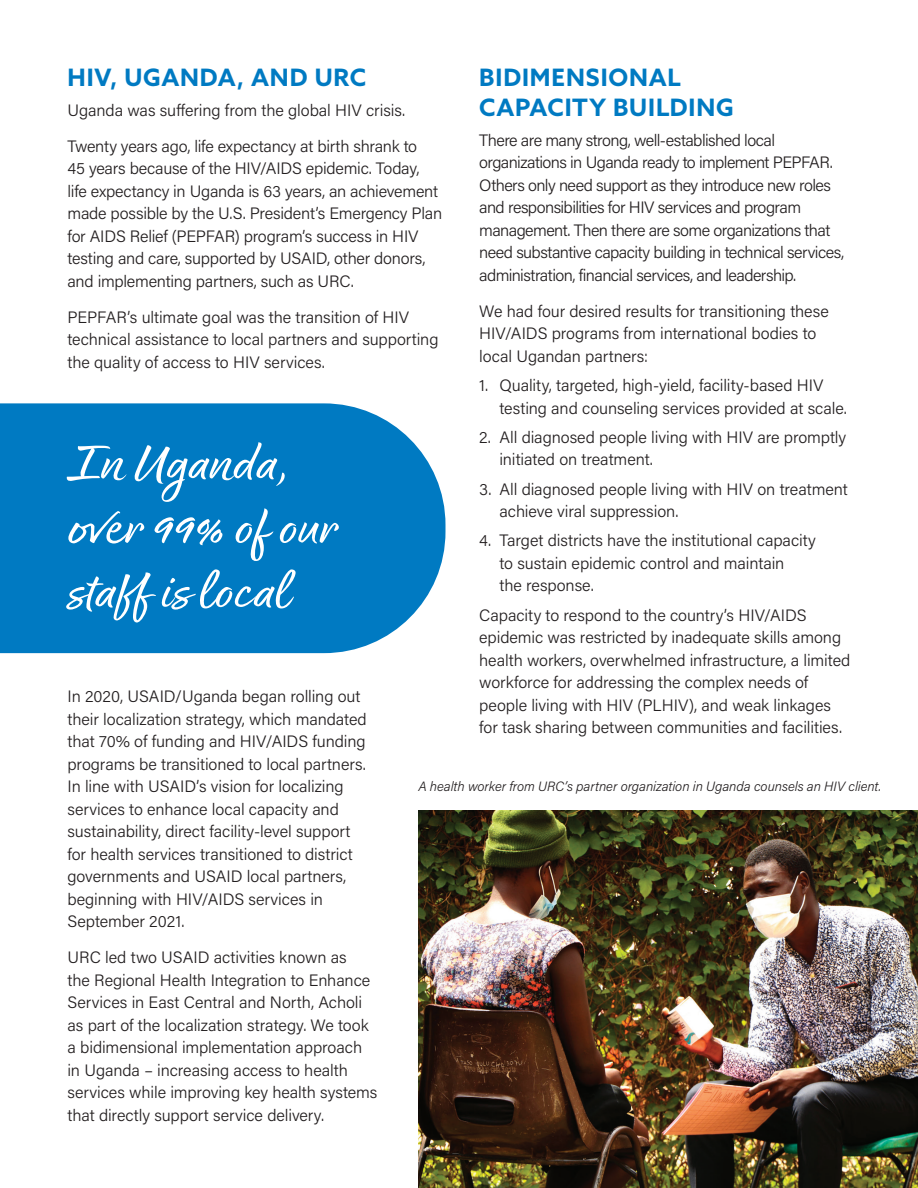
<style>
.page{position:relative;width:918px;height:1188px;background:#fff}
.page>*{position:absolute;margin:0;border:0;box-sizing:border-box;transform-origin:0 0}
.t1{font:expanded 55.5px/64.1px "Good Karma Smooth";color:#fff}
.t2{font:700 24px/30px "Azo Sans";letter-spacing:.035em;color:#007ac2}
.t3{font:300 16.5px/22.5px "Acumin Pro";letter-spacing:-.005em;color:#231f20}
.t4{font:300 16.5px/22.5px "Acumin Pro";letter-spacing:-.035em;color:#231f20}
.t5{font:italic 300 13.5px "Acumin Pro";letter-spacing:-.005em;color:#231f20}
</style>
<div class="page">
<div style="left:0;top:403px;width:446px;height:250px;background:#007ac2"></div>
<img style="left:418px;top:810px;width:500px;height:378px">
<h2 class="t2" style="left:68px;top:62px;width:300px">HIV, UGANDA, AND URC</h2>
<p class="t3" style="left:68px;top:91px;width:351px;line-height:36px">Uganda was suffering from the global HIV crisis.<br>Twenty years ago, life expectancy at birth shrank to</p>
<p class="t3" style="left:68px;top:157px;width:376px">45 years because of the HIV/AIDS epidemic. Today, life expectancy in Uganda is 63 years, an achievement made possible by the U.S. President’s Emergency Plan for AIDS Relief (PEPFAR) program’s success in HIV testing and care, supported by USAID, other donors, and implementing partners, such as URC.</p>
<p class="t3" style="left:68px;top:305px;width:373px">PEPFAR’s ultimate goal was the transition of HIV technical assistance to local partners and supporting the quality of access to HIV services.</p>
<h2 class="t2" style="left:479px;top:62px;width:256px">BIDIMENSIONAL<br>CAPACITY BUILDING</h2>
<p class="t4" style="left:479px;top:128px;width:366px">There are many strong, well-established local organizations in Uganda ready to implement PEPFAR.<br>Others only need support as they introduce new roles and responsibilities for HIV services and program management. Then there are some organizations that need substantive capacity building in technical services, administration, financial services, and leadership.</p>
<p class="t3" style="left:479px;top:299px;width:351px">We had four desired results for transitioning these<br>HIV/AIDS programs from international bodies to local Ugandan partners:</p>
<p class="t3" style="left:499px;top:373px;width:349px;text-indent:-20px">1. Quality, targeted, high-yield, facility-based HIV testing and counseling services provided at scale.</p>
<p class="t3" style="left:499px;top:425px;width:348px;text-indent:-20px">2. All diagnosed people living with HIV are promptly initiated on treatment.</p>
<p class="t3" style="left:499px;top:477px;width:350px;text-indent:-20px">3. All diagnosed people living with HIV on treatment achieve viral suppression.</p>
<p class="t3" style="left:499px;top:529px;width:318px;text-indent:-20px">4. Target districts have the institutional capacity to sustain epidemic control and maintain<br>the response.</p>
<p class="t3" style="left:479px;top:603px;width:373px">Capacity to respond to the country’s HIV/AIDS epidemic was restricted by inadequate skills among health workers, overwhelmed infrastructure, a limited workforce for addressing the complex needs of people living with HIV (PLHIV), and weak linkages for task sharing between communities and facilities.</p>
<h1 class="t1" style="left:68px;top:436px;width:272px">In Uganda, over 99% of our staff is local</h1>
<p class="t3" style="left:67px;top:684px;width:301px">In 2020, USAID/Uganda began rolling out their localization strategy, which mandated that 70% of funding and HIV/AIDS funding programs be transitioned to local partners.<br>In line with USAID’s vision for localizing services to enhance local capacity and sustainability, direct facility-level support for health services transitioned to district governments and USAID local partners, beginning with HIV/AIDS services in September 2021.</p>
<p class="t3" style="left:67px;top:946px;width:312px">URC led two USAID activities known as<br>the Regional Health Integration to Enhance Services in East Central and North, Acholi as part of the localization strategy. We took a bidimensional implementation approach in Uganda – increasing access to health services while improving key health systems that directly support service delivery.</p>
<p class="t5" style="left:418px;top:777px;width:464px">A health worker from URC’s partner organization in Uganda counsels an HIV client.</p>
</div>
